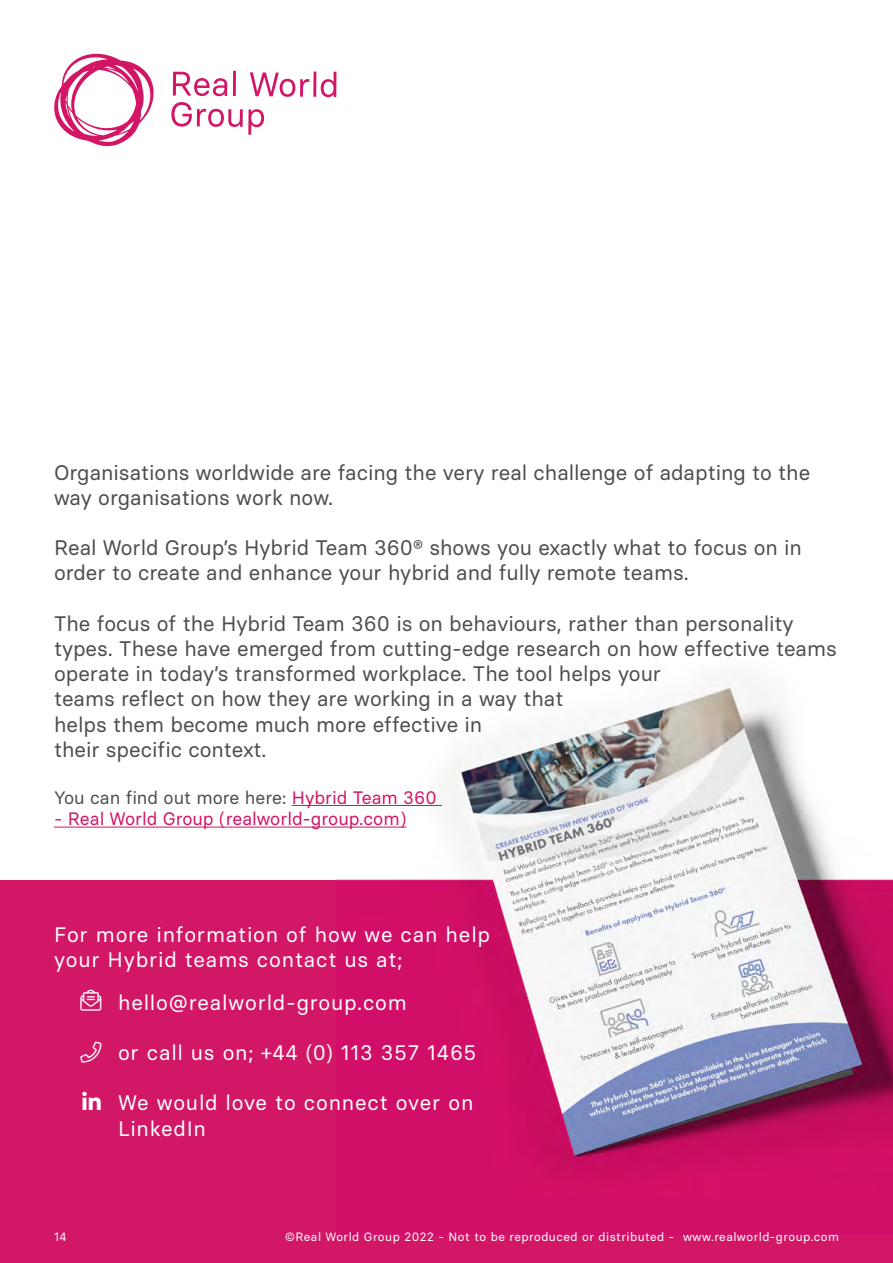
<style>
.page{position:relative;width:893px;height:1263px;background:#fff}
.page>*{position:absolute;margin:0;border:0;box-sizing:border-box;transform-origin:0 0}
.t1{font:21px/25.2px "Basier Square";color:#4c4d4e}
.t2{font:21px/25.2px "Basier Square";letter-spacing:.04em;color:#fff}
.t3{font:18px "Basier Square";color:#d31565}
.t4{font:18px "Basier Square";color:#4c4d4e}
.t5{font:12px "Basier Square";letter-spacing:.04em;color:#fff}
.s1{color:#d31565}
</style>
<div class="page">
<div style="left:0;top:880px;width:893px;height:383px;background:#d31767"></div>
<img style="left:337px;top:676px;width:556px;height:496px">
<svg style="left:54px;top:54px;width:100px;height:92px"></svg>
<hr style="left:233px;top:71px;width:3px;height:25px;background:#d31565">
<hr style="left:313px;top:72px;width:3px;height:25px;background:#d31565">
<svg style="left:321px;top:72px;width:15px;height:25px"></svg>
<svg style="left:171px;top:72px;width:138px;height:63px"></svg>
<hr style="left:292px;top:805px;width:150px;height:1px;background:#d31565">
<hr style="left:54px;top:827px;width:352px;height:1px;background:#d31565">
<p class="t1" style="left:54px;top:459px;width:758px">Organisations worldwide are facing the very real challenge of adapting to the way organisations work now.</p>
<p class="t1" style="left:54px;top:535px;width:749px">Real World Group’s Hybrid Team 360® shows you exactly what to focus on in order to create and enhance your hybrid and fully remote teams.</p>
<p class="t1" style="left:54px;top:610px;width:784px">The focus of the Hybrid Team 360 is on behaviours, rather than personality types. These have emerged from cutting-edge research on how effective teams operate in today’s transformed workplace. The tool helps your<br>teams reflect on how they are working in a way that<br>helps them become much more effective in<br>their specific context.</p>
<p class="t4" style="left:54px;top:786px;width:384px">You can find out more here: <span class="s1">Hybrid Team 360</span></p>
<p class="t3" style="left:54px;top:808px;width:354px">- Real World Group (realworld-group.com)</p>
<p class="t2" style="left:54px;top:921px;width:438px">For more information of how we can help your Hybrid teams contact us at;</p>
<p class="t2" style="left:118px;top:989px;width:290px">hello@realworld-group.com</p>
<p class="t2" style="left:118px;top:1039px;width:360px">or call us on; +44 (0) 113 357 1465</p>
<p class="t2" style="left:118px;top:1090px;width:357px">We would love to connect over on<br>LinkedIn</p>
<p class="t5" style="left:54px;top:1229px;width:14px">14</p>
<p class="t5" style="left:285px;top:1229px;width:555px">©Real World Group 2022 - Not to be reproduced or distributed - www.realworld-group.com</p>
</div>
